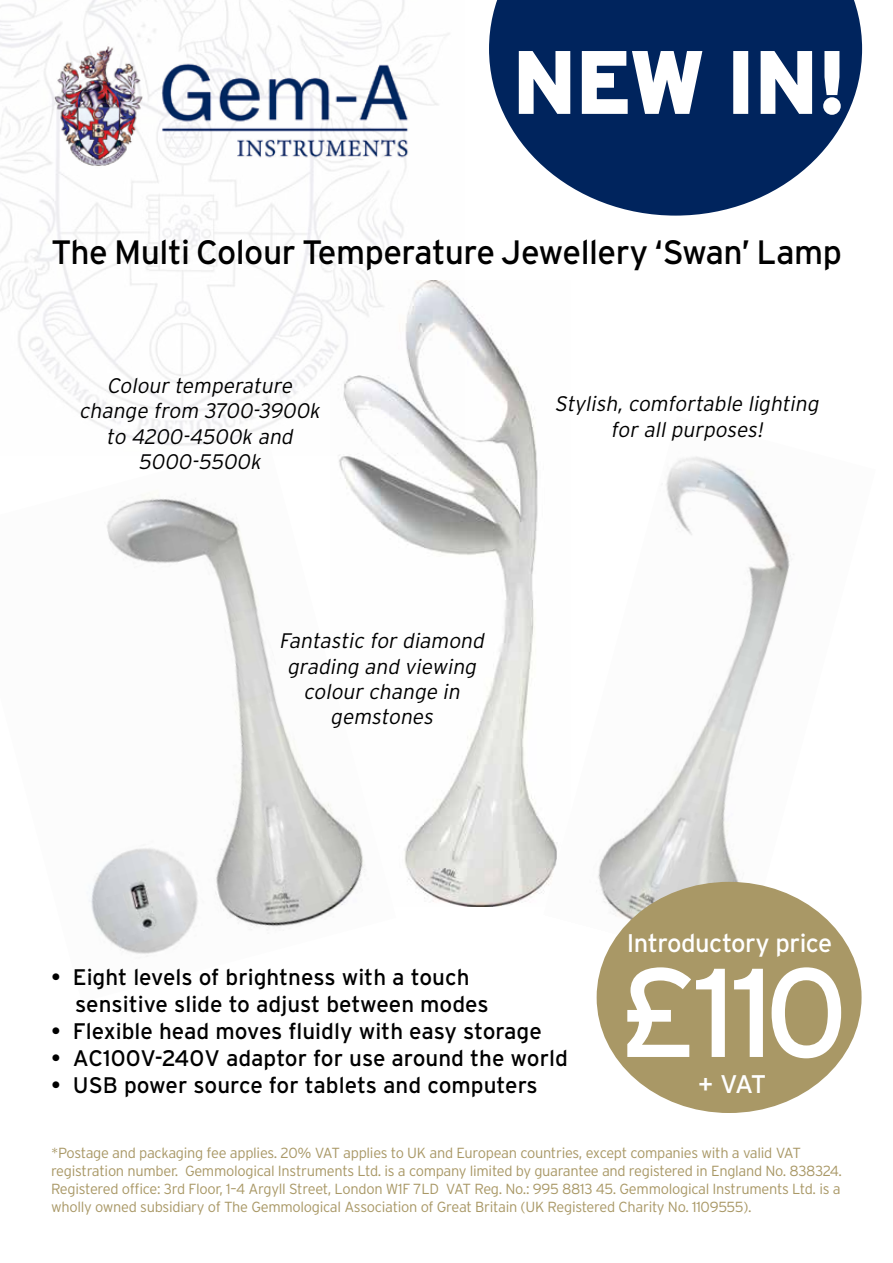
<style>
.page{position:relative;width:893px;height:1263px;background:#fff}
.page>*{position:absolute;margin:0;border:0;box-sizing:border-box;transform-origin:0 0}
.t1{font:126px "Interstate";color:#fff}
.t2{font:700 85.5px "Interstate";color:#fff}
.t3{font:33.75px "Interstate";letter-spacing:-.015em;color:#000}
.t4{font:25.5px "Interstate";letter-spacing:-.02em;color:#fff}
.t5{font:22.5px/27px "Interstate";color:#000}
.t6{font:italic 300 21px/25.2px "Interstate";color:#000;text-align:center}
.t7{font:300 14.7px/18px "Interstate";letter-spacing:-.02em;color:#a99866}
</style>
<div class="page">
<img style="left:331px;top:281px;width:212px;height:626px">
<img style="left:543px;top:456px;width:315px;height:512px">
<img style="left:91px;top:443px;width:305px;height:511px">
<div style="left:597px;top:883px;width:264px;height:229px;background:#a99866;border-radius:50%"></div>
<svg style="left:489px;top:0;width:373px;height:216px;fill:#00245d"></svg>
<svg style="left:517px;top:48px;width:55px;height:69px"></svg>
<svg style="left:580px;top:49px;width:124px;height:67px"></svg>
<div style="left:733px;top:51px;width:15px;height:63px;border:3px solid #fff"></div>
<svg style="left:759px;top:48px;width:55px;height:69px"></svg>
<svg style="left:822px;top:50px;width:20px;height:66px"></svg>
<img style="left:42px;top:42px;width:387px;height:134px">
<h2 class="t2" style="left:513px;top:35px;width:335px">NEW IN!</h2>
<h3 class="t3" style="left:51px;top:233px;width:792px">The Multi Colour Temperature Jewellery ‘Swan’ Lamp</h3>
<h3 class="t6" style="left:79px;top:373px;width:246px">Colour temperature change from 3700-3900k to 4200-4500k and<br>5000-5500k</h3>
<h3 class="t6" style="left:279px;top:628px;width:210px">Fantastic for diamond grading and viewing colour change in gemstones</h3>
<h3 class="t6" style="left:555px;top:391px;width:270px">Stylish, comfortable lighting for all purposes!</h3>
<h3 class="t4" style="left:627px;top:929px;width:207px">Introductory price</h3>
<h3 class="t5" style="left:75px;top:963px;width:415px;text-indent:-24px">• Eight levels of brightness with a touch sensitive slide to adjust between modes</h3>
<h3 class="t5" style="left:51px;top:1017px;width:492px">• Flexible head moves fluidly with easy storage</h3>
<h3 class="t5" style="left:51px;top:1044px;width:518px">• AC100V-240V adaptor for use around the world</h3>
<h3 class="t5" style="left:51px;top:1071px;width:488px">• USB power source for tablets and computers</h3>
<h1 class="t1" style="left:616px;top:942px;width:233px">£110</h1>
<h3 class="t4" style="left:698px;top:1070px;width:70px">+ VAT</h3>
<p class="t7" style="left:51px;top:1143px;width:792px">*Postage and packaging fee applies. 20% VAT applies to UK and European countries, except companies with a valid VAT registration number. Gemmological Instruments Ltd. is a company limited by guarantee and registered in England No. 838324.<br>Registered office: 3rd Floor, 1–4 Argyll Street, London W1F 7LD VAT Reg. No.: 995 8813 45. Gemmological Instruments Ltd. is a wholly owned subsidiary of The Gemmological Association of Great Britain (UK Registered Charity No. 1109555).</p>
</div>
